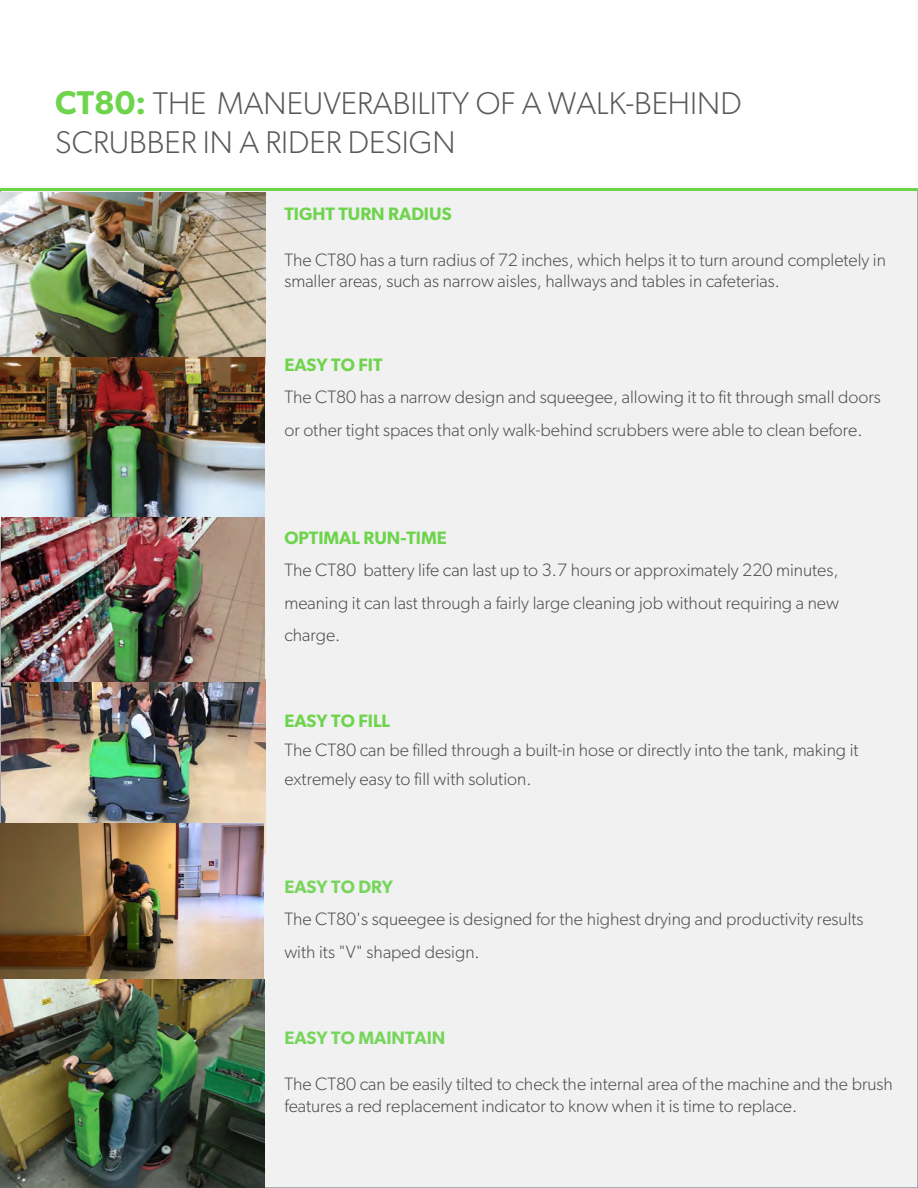
<style>
.page{position:relative;width:918px;height:1188px;background:#fff}
.page>*{position:absolute;margin:0;border:0;box-sizing:border-box;transform-origin:0 0}
.t1{font:300 31.5px/38.8px "Gibson";color:#58595b}
.t2{font:300 18px/32.7px "Gibson";color:#4d4d4f}
.t3{font:600 18px "Gibson";color:#6ed44c}
.t4{font:600 18px "Gibson";color:#77d55c}
.s1{font-weight:600;font-size:33px;color:#6ed44c}
</style>
<div class="page">
<div style="left:0;top:189px;width:918px;height:999px;background:#f1f1f2"></div>
<hr style="left:0;top:188px;width:918px;height:2px;background:#6ed44c">
<img style="left:2px;top:681px;width:263px;height:172px">
<img style="left:0;top:192px;width:265px;height:165px">
<img style="left:0;top:357px;width:265px;height:170px">
<img style="left:2px;top:517px;width:263px;height:164px">
<img style="left:0;top:823px;width:263px;height:157px">
<img style="left:0;top:980px;width:264px;height:208px">
<h1 class="t1" style="left:55px;top:83px;width:688px"><span class="s1">CT80:</span> THE MANEUVERABILITY OF A WALK-BEHIND<br>SCRUBBER IN A RIDER DESIGN</h1>
<p class="t3" style="left:284px;top:203px;width:169px">TIGHT TURN RADIUS</p>
<p class="t2" style="left:284px;top:248px;width:603px;line-height:21.6px">The CT80 has a turn radius of 72 inches, which helps it to turn around completely in smaller areas, such as narrow aisles, hallways and tables in cafeterias.</p>
<p class="t3" style="left:284px;top:354px;width:100px">EASY TO FIT</p>
<p class="t2" style="left:284px;top:380px;width:598px">The CT80 has a narrow design and squeegee, allowing it to fit through small doors or other tight spaces that only walk-behind scrubbers were able to clean before.</p>
<p class="t3" style="left:284px;top:527px;width:164px">OPTIMAL RUN-TIME</p>
<p class="t2" style="left:284px;top:553px;width:556px;text-align:justify">The CT80 battery life can last up to 3.7 hours or approximately 220 minutes, meaning it can last through a fairly large cleaning job without requiring a new charge.</p>
<p class="t3" style="left:284px;top:710px;width:107px">EASY TO FILL</p>
<p class="t2" style="left:284px;top:735px;width:576px;line-height:29px">The CT80 can be filled through a built-in hose or directly into the tank, making it extremely easy to fill with solution.</p>
<p class="t4" style="left:284px;top:876px;width:110px">EASY TO DRY</p>
<p class="t2" style="left:284px;top:902px;width:581px">The CT80's squeegee is designed for the highest drying and productivity results with its "V" shaped design.</p>
<p class="t4" style="left:284px;top:1027px;width:163px">EASY TO MAINTAIN</p>
<p class="t2" style="left:284px;top:1073px;width:610px;line-height:21.6px">The CT80 can be easily tilted to check the internal area of the machine and the brush features a red replacement indicator to know when it is time to replace.</p>
</div>
